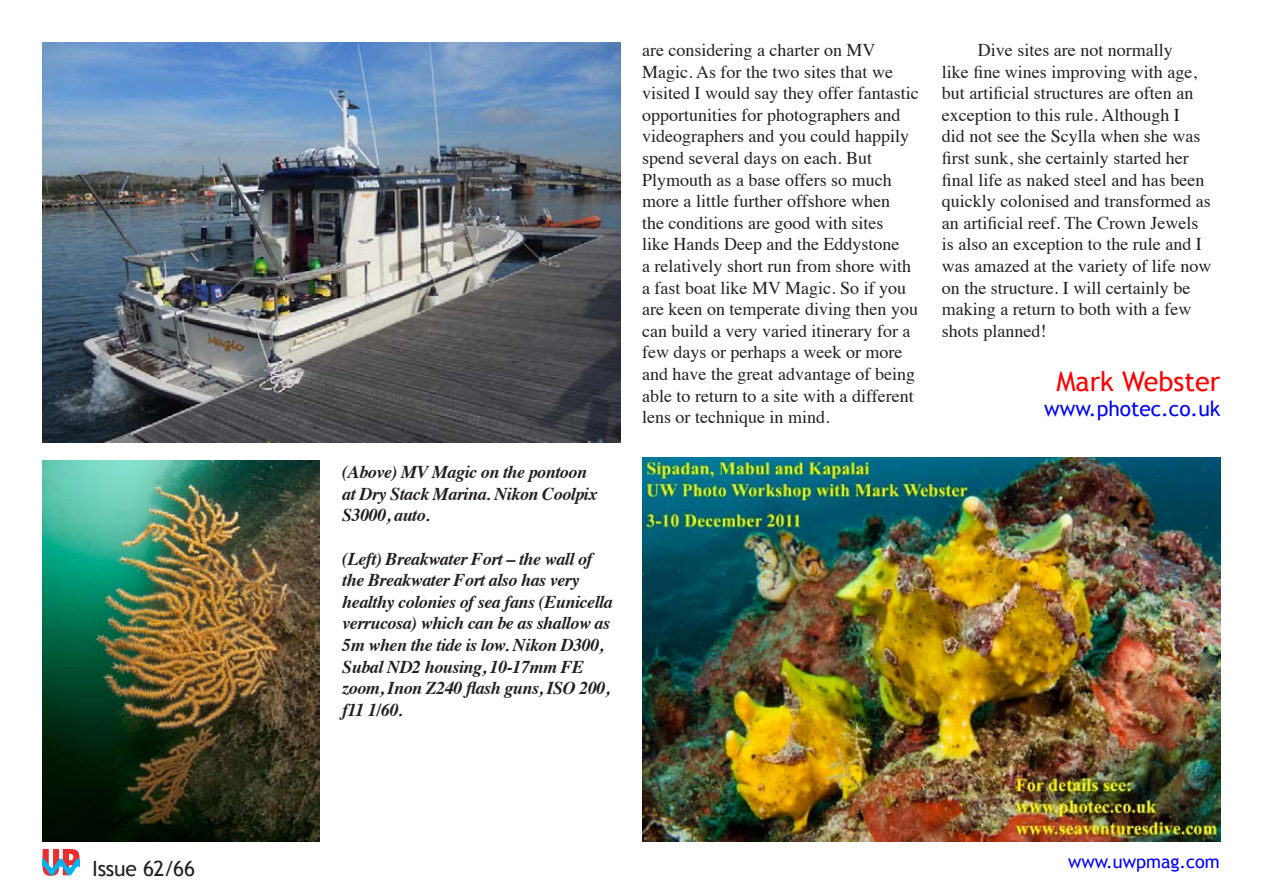
<style>
.page{position:relative;width:1263px;height:893px;background:#fff}
.page>*{position:absolute;margin:0;border:0;box-sizing:border-box;transform-origin:0 0}
.t1{font:27px "Trebuchet MS";color:#f00}
.t2{font:21px "Trebuchet MS";color:#00f}
.t3{font:21px "Trebuchet MS";letter-spacing:-.015em;color:#231f20}
.t4{font:18px/21.6px "Times";color:#231f20}
.t5{font:italic 700 18px/21.6px "Times";letter-spacing:-.025em;color:#231f20}
.t6{font:18px "Trebuchet MS";color:#00f}
</style>
<div class="page">
<svg style="left:43px;top:849px;width:37px;height:27px"></svg>
<img style="left:642px;top:458px;width:578px;height:384px">
<img style="left:43px;top:460px;width:276px;height:382px">
<img style="left:43px;top:43px;width:578px;height:400px">
<p class="t5" style="left:342px;top:460px;width:257px">(Above) MV Magic on the pontoon at Dry Stack Marina. Nikon Coolpix<br>S3000, auto.</p>
<p class="t5" style="left:342px;top:546px;width:272px">(Left) Breakwater Fort – the wall of the Breakwater Fort also has very healthy colonies of sea fans (Eunicella verrucosa) which can be as shallow as<br>5m when the tide is low. Nikon D300,<br>Subal ND2 housing, 10-17mm FE zoom, Inon Z240 flash guns, ISO 200, f11 1/60.</p>
<p class="t4" style="left:642px;top:38px;width:278px">are considering a charter on MV Magic. As for the two sites that we visited I would say they offer fantastic opportunities for photographers and videographers and you could happily spend several days on each. But Plymouth as a base offers so much more a little further offshore when<br>the conditions are good with sites<br>like Hands Deep and the Eddystone<br>a relatively short run from shore with a fast boat like MV Magic. So if you are keen on temperate diving then you can build a very varied itinerary for a few days or perhaps a week or more and have the great advantage of being able to return to a site with a different lens or technique in mind.</p>
<p class="t4" style="left:942px;top:38px;width:271px;text-indent:36px">Dive sites are not normally<br>like fine wines improving with age, but artificial structures are often an exception to this rule. Although I<br>did not see the Scylla when she was first sunk, she certainly started her final life as naked steel and has been quickly colonised and transformed as an artificial reef. The Crown Jewels is also an exception to the rule and I was amazed at the variety of life now on the structure. I will certainly be making a return to both with a few shots planned!</p>
<h1 class="t1" style="left:1056px;top:365px;width:165px">Mark Webster</h1>
<p class="t2" style="left:1044px;top:396px;width:178px">www.photec.co.uk</p>
<p class="t3" style="left:92px;top:856px;width:104px">Issue 62/66</p>
<p class="t6" style="left:1068px;top:851px;width:153px">www.uwpmag.com</p>
</div>
